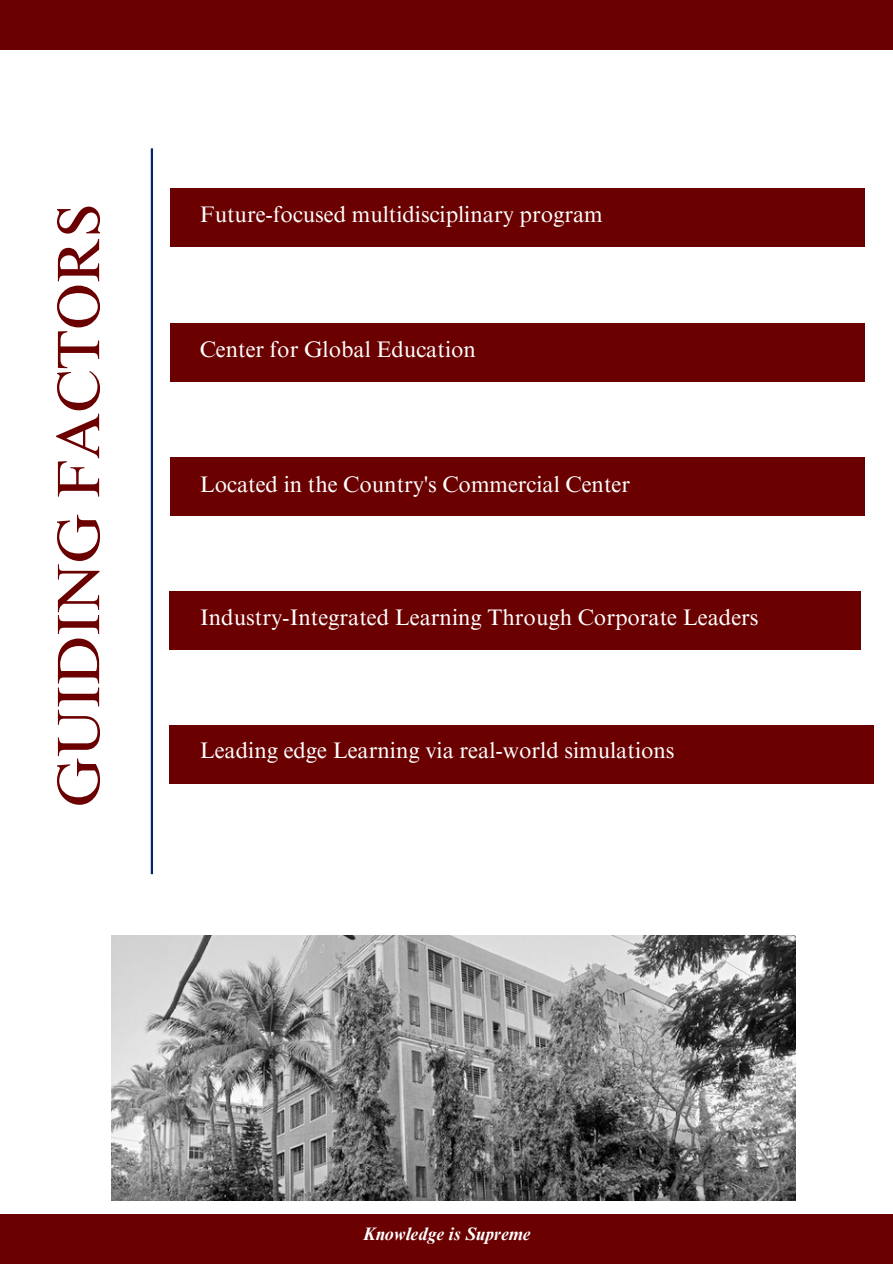
<style>
.page{position:relative;width:893px;height:1264px;background:#fff}
.page>*{position:absolute;margin:0;border:0;box-sizing:border-box;transform-origin:0 0}
.t1{font:60px "Times NRMT Pro";color:#6b0000}
.t2{font:22.5px "Times NRMT Pro";color:#fff}
.t3{font:italic 700 18px "Times NRMT Pro";color:#fff}
</style>
<div class="page">
<hr style="left:151px;top:148px;width:2px;height:726px;background:#03256c">
<img style="left:111px;top:935px;width:684px;height:265px">
<div style="left:169px;top:188px;width:695px;height:59px;background:#6b0000"></div>
<div style="left:169px;top:323px;width:695px;height:58px;background:#6b0000"></div>
<div style="left:169px;top:457px;width:695px;height:59px;background:#6b0000"></div>
<div style="left:169px;top:591px;width:692px;height:59px;background:#6b0000"></div>
<div style="left:169px;top:725px;width:705px;height:59px;background:#6b0000"></div>
<div style="left:0;top:0;width:892px;height:50px;background:#6b0000"></div>
<div style="left:0;top:1214px;width:892px;height:49px;background:#6b0000"></div>
<p class="t1" style="left:56px;top:807px;width:605px;rotate:-90deg">GUIDING FACTORS</p>
<p class="t2" style="left:200px;top:205px;width:404px">Future-focused multidisciplinary program</p>
<p class="t2" style="left:200px;top:340px;width:278px">Center for Global Education</p>
<p class="t2" style="left:200px;top:476px;width:432px">Located in the Country's Commercial Center</p>
<p class="t2" style="left:200px;top:609px;width:559px">Industry-Integrated Learning Through Corporate Leaders</p>
<p class="t2" style="left:200px;top:741px;width:476px">Leading edge Learning via real-world simulations</p>
<p class="t3" style="left:363px;top:1227px;width:169px">Knowledge is Supreme</p>
</div>
